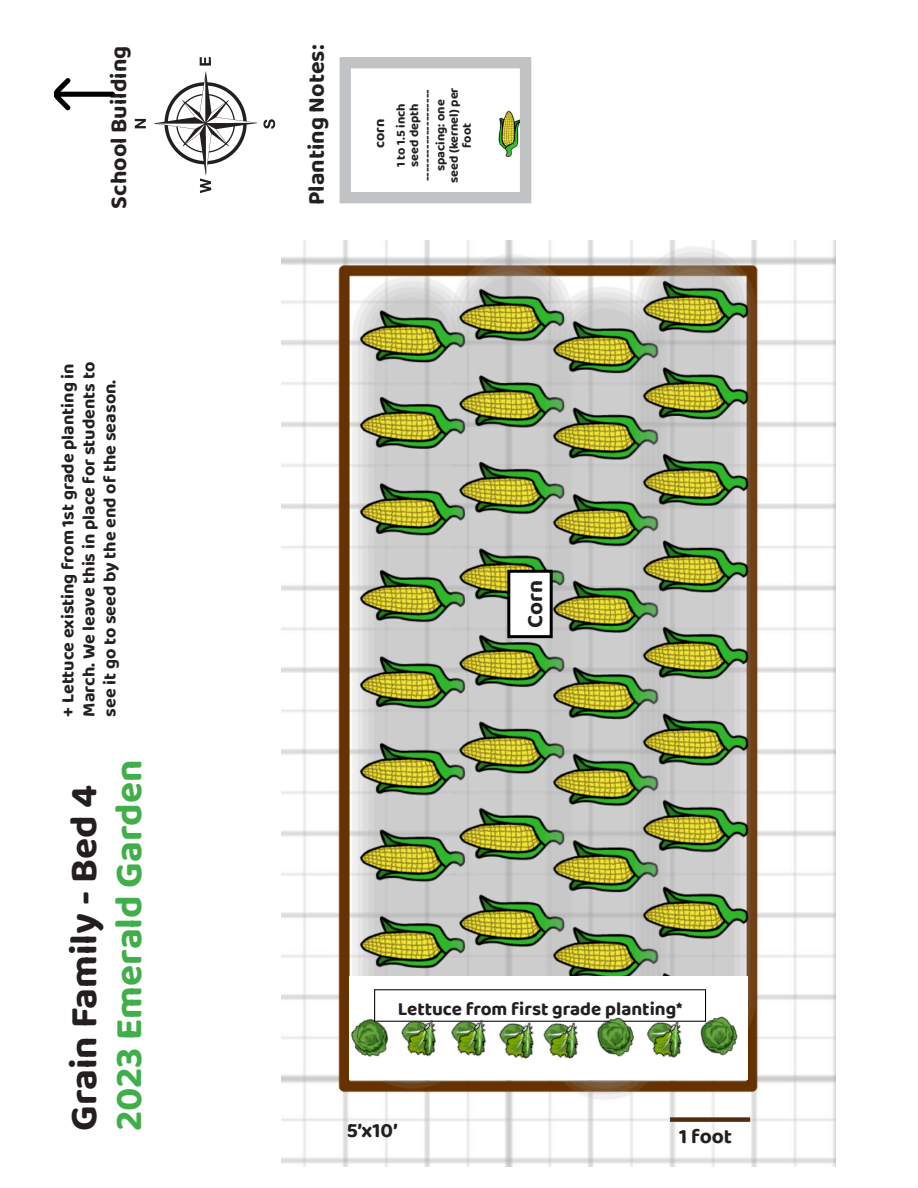
<style>
.page{position:relative;width:918px;height:1188px;background:#fff}
.page>*{position:absolute;margin:0;border:0;box-sizing:border-box;transform-origin:0 0}
.t1{font:39px/45px "Baloo 2";color:#40ae49}
.t2{font:23.4px "Baloo 2";color:#231f20}
.t3{font:22.5px "Baloo 2";color:#231f20}
.t4{font:21px "Baloo 2";color:#231f20}
.t5{font:700 18.9px "Baloo Tamma 2";color:#231f20}
.t6{font:18px/21px "Baloo 2";color:#231f20;text-align:justify}
.t7{font:14.4px "Baloo 2";color:#231f20}
.t8{font:12.75px/13.2px "Baloo 2";color:#231f20;text-align:center}
.s1{color:#231f20}
</style>
<div class="page">
<img style="left:281px;top:241px;width:555px;height:925px">
<img style="left:134px;top:57px;width:142px;height:136px">
<div style="left:670px;top:1117px;width:80px;height:5px;background:#532a0e"></div>
<div style="left:509px;top:571px;width:42px;height:66px;background:#fff"></div>
<div style="left:507px;top:570px;width:46px;height:68px;border:3px solid #000"></div>
<img style="left:55px;top:78px;width:60px;height:33px">
<img style="left:498px;top:110px;width:21px;height:47px">
<div style="left:340px;top:57px;width:191px;height:146px;border:11px solid #c1c2c4"></div>
<div style="left:350px;top:977px;width:398px;height:103px;background:#fff"></div>
<img style="left:341px;top:1009px;width:47px;height:59px">
<div style="left:375px;top:990px;width:331px;height:31px;background:#fff"></div>
<img style="left:597px;top:1017px;width:37px;height:40px">
<img style="left:553px;top:1020px;width:44px;height:39px">
<img style="left:388px;top:1020px;width:50px;height:37px">
<img style="left:700px;top:1008px;width:38px;height:48px">
<img style="left:634px;top:1020px;width:66px;height:38px">
<img style="left:438px;top:1020px;width:48px;height:37px">
<img style="left:486px;top:1020px;width:67px;height:39px">
<p class="t2" style="left:102px;top:209px;width:164px;rotate:-90deg">School Building</p>
<p class="t6" style="left:58px;top:717px;width:356px;rotate:-90deg">+ Lettuce existing from 1st grade planting in March. We leave this in place for students to see it go to seed by the end of the season.</p>
<p class="t1" style="left:63px;top:1131px;width:373px;rotate:-90deg"><span class="s1">Grain Family - Bed 4<br></span>2023 Emerald Garden</p>
<p class="t2" style="left:300px;top:205px;width:162px;rotate:-90deg">Planting Notes:</p>
<p class="t7" style="left:369px;top:148px;width:31px;rotate:-90deg">corn</p>
<p class="t8" style="left:395px;top:183px;width:97px;rotate:-90deg">1 to 1.5 inch<br>seed depth -------------------- spacing: one seed (kernel) per foot</p>
<p class="t3" style="left:519px;top:628px;width:49px;rotate:-90deg">Corn</p>
<p class="t5" style="left:398px;top:998px;width:286px">Lettuce from first grade planting*</p>
<p class="t4" style="left:347px;top:1116px;width:52px">5’x10’</p>
<p class="t4" style="left:679px;top:1122px;width:55px">1 foot</p>
</div>
